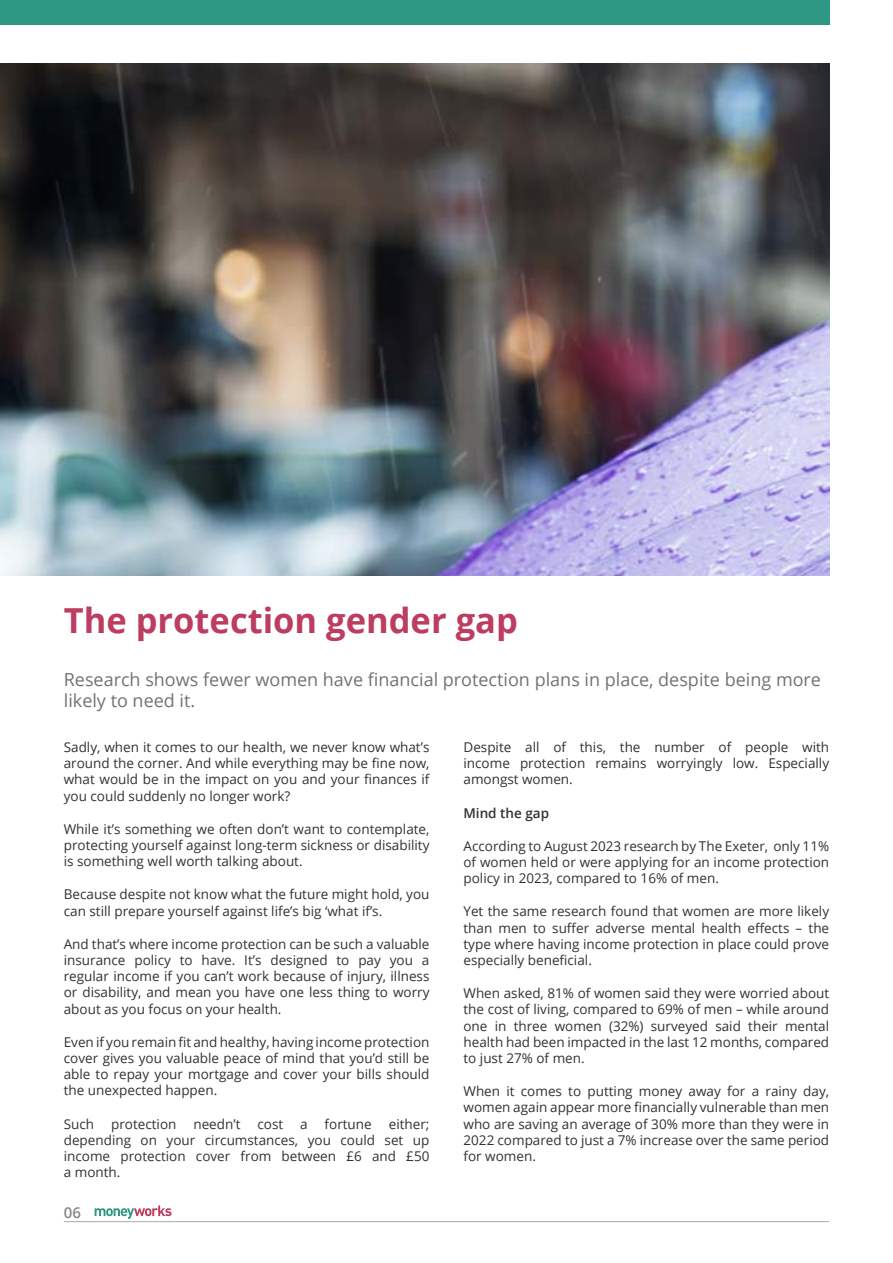
<style>
.page{position:relative;width:893px;height:1263px;background:#fff}
.page>*{position:absolute;margin:0;border:0;box-sizing:border-box;transform-origin:0 0}
.t1{font:700 34.5px "Open Sans";color:#bc3d5f}
.t2{font:18px/21.6px "Open Sans";color:#757172}
.t3{font:600 15px "Open Sans";color:#878787}
.t4{font:13.5px/16.2px "Open Sans";color:#333232;text-align:justify}
.t5{font:600 13.5px "Open Sans";color:#333232}
</style>
<div class="page">
<div style="left:0;top:0;width:829px;height:25px;background:#2e9783"></div>
<img style="left:0;top:64px;width:829px;height:511px">
<svg style="left:95px;top:1205px;width:77px;height:14px"></svg>
<hr style="left:64px;top:1221px;width:765px;height:1px;background:#b3b2b2">
<h1 class="t1" style="left:64px;top:596px;width:456px">The protection gender gap</h1>
<h2 class="t2" style="left:64px;top:668px;width:759px">Research shows fewer women have financial protection plans in place, despite being more likely to need it.</h2>
<p class="t4" style="left:64px;top:738px;width:367px">Sadly, when it comes to our health, we never know what’s around the corner. And while everything may be fine now, what would be in the impact on you and your finances if you could suddenly no longer work?</p>
<p class="t4" style="left:64px;top:820px;width:367px">While it’s something we often don’t want to contemplate, protecting yourself against long-term sickness or disability is something well worth talking about.</p>
<p class="t4" style="left:64px;top:886px;width:367px">Because despite not know what the future might hold, you can still prepare yourself against life’s big ‘what if’s.</p>
<p class="t4" style="left:64px;top:935px;width:367px">And that’s where income protection can be such a valuable insurance policy to have. It’s designed to pay you a regular income if you can’t work because of injury, illness or disability, and mean you have one less thing to worry about as you focus on your health.</p>
<p class="t4" style="left:64px;top:1033px;width:367px">Even if you remain fit and healthy, having income protection cover gives you valuable peace of mind that you’d still be able to repay your mortgage and cover your bills should the unexpected happen.</p>
<p class="t4" style="left:64px;top:1115px;width:32px">Such</p>
<p class="t4" style="left:111px;top:1115px;width:67px">protection</p>
<p class="t4" style="left:193px;top:1115px;width:49px">needn’t</p>
<p class="t4" style="left:257px;top:1115px;width:27px">cost</p>
<p class="t4" style="left:300px;top:1115px;width:9px">a</p>
<p class="t4" style="left:325px;top:1115px;width:49px">fortune</p>
<p class="t4" style="left:64px;top:1115px;width:367px;text-indent:325px">either; depending on your circumstances, you could set up income protection cover from between £6 and £50 a month.</p>
<p class="t3" style="left:64px;top:1202px;width:19px">06</p>
<p class="t4" style="left:463px;top:738px;width:367px">Despite all of this, the number of people with income protection remains worryingly low. Especially amongst women.</p>
<p class="t5" style="left:463px;top:803px;width:87px">Mind the gap</p>
<p class="t4" style="left:463px;top:837px;width:367px">According to August 2023 research by The Exeter, only 11% of women held or were applying for an income protection policy in 2023, compared to 16% of men.</p>
<p class="t4" style="left:463px;top:903px;width:367px">Yet the same research found that women are more likely than men to suffer adverse mental health effects – the type where having income protection in place could prove especially beneficial.</p>
<p class="t4" style="left:463px;top:985px;width:367px">When asked, 81% of women said they were worried about the cost of living, compared to 69% of men – while around one in three women (32%) surveyed said their mental health had been impacted in the last 12 months, compared to just 27% of men.</p>
<p class="t4" style="left:463px;top:1083px;width:367px">When it comes to putting money away for a rainy day, women again appear more financially vulnerable than men who are saving an average of 30% more than they were in 2022 compared to just a 7% increase over the same period for women.</p>
</div>
